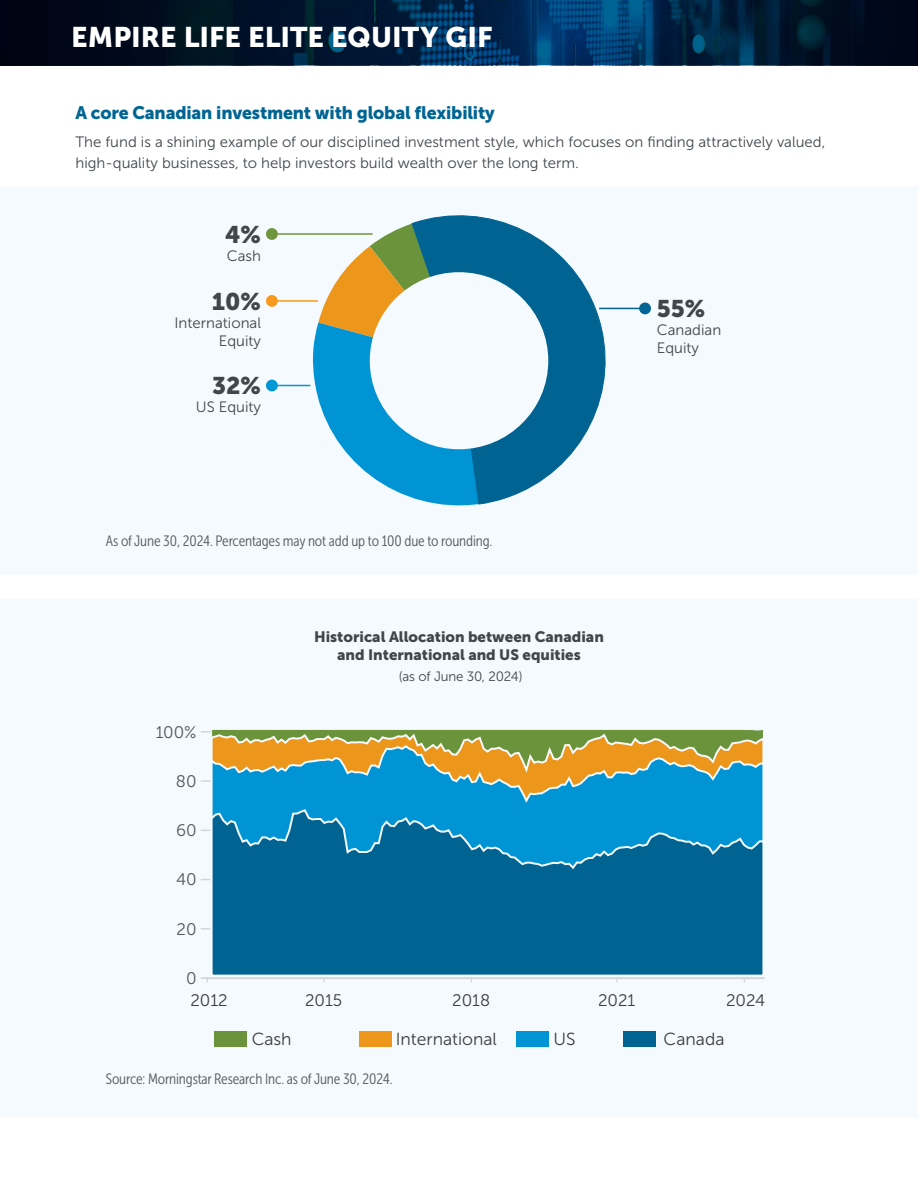
<style>
.page{position:relative;width:918px;height:1188px;background:#fff}
.page>*{position:absolute;margin:0;border:0;box-sizing:border-box;transform-origin:0 0}
.t1{font:28.2px "Museo Sans 900";color:#fff}
.Pie_headings{font:24px "Museo Sans 900";color:#3f474c}
.EL_Heading_2_12pt{font:18px "Museo Sans 900";letter-spacing:-.01em;color:#006594}
.t2{font:17.4px "Museo Sans 300";color:#414042}
.t3{font:16.65px "Museo Sans 300";color:#414042}
.t4{font:16.65px "Museo Sans 300";color:#58595b}
.EL_Body_Text_-_10_pt{font:15px/21px "Museo Sans 300";color:#3f474c}
.EL_Footnote_Legal{font:15px "Museo Sans Cond 300";letter-spacing:-.01em;color:#525b61}
.Heading_3{font:15px/18px "Museo Sans 900";color:#3f474c;text-align:center}
.Pie_headings-2{font:15px/18px "Museo Sans 300";color:#3f474c}
.Table_categories_-_grey{font:13.5px "Museo Sans 300";letter-spacing:-.01em;color:#3f474c}
</style>
<div class="page">
<div style="left:0;top:187px;width:918px;height:387px;background:#f4fafd"></div>
<div style="left:0;top:599px;width:918px;height:519px;background:#f4fafd"></div>
<svg style="left:312px;top:224px;width:167px;height:286px"></svg>
<svg style="left:411px;top:210px;width:197px;height:295px"></svg>
<div style="left:370px;top:272px;width:178px;height:177px;background:#f4fafd;border-radius:50%"></div>
<hr style="left:272px;top:233px;width:101px;height:2px;background:#70963d">
<div style="left:266px;top:228px;width:12px;height:12px;background:#70963d;border-radius:50%"></div>
<hr style="left:272px;top:300px;width:46px;height:2px;background:#f8991d">
<div style="left:266px;top:295px;width:12px;height:12px;background:#f8991d;border-radius:50%"></div>
<hr style="left:272px;top:385px;width:38px;height:1px;background:#0097d7">
<div style="left:266px;top:380px;width:12px;height:11px;background:#0097d7;border-radius:50%"></div>
<hr style="left:599px;top:308px;width:46px;height:1px;background:#006594">
<div style="left:639px;top:303px;width:12px;height:11px;background:#006594;border-radius:50%"></div>
<svg style="left:0;top:0;width:918px;height:65px;background:#001d39"></svg>
<hr style="left:201px;top:928px;width:563px;height:2px;background:#dad9d9">
<hr style="left:201px;top:879px;width:563px;height:1px;background:#dad9d9">
<hr style="left:201px;top:830px;width:563px;height:1px;background:#dad9d9">
<hr style="left:201px;top:780px;width:563px;height:2px;background:#dad9d9">
<hr style="left:201px;top:731px;width:563px;height:2px;background:#dad9d9">
<hr style="left:205px;top:978px;width:560px;height:1px;background:#dad9d9">
<div style="left:214px;top:1032px;width:32px;height:15px;background:#70963d"></div>
<div style="left:360px;top:1032px;width:32px;height:15px;background:#ed961c"></div>
<div style="left:517px;top:1032px;width:32px;height:15px;background:#0097d7"></div>
<div style="left:624px;top:1032px;width:32px;height:15px;background:#006594"></div>
<hr style="left:201px;top:977px;width:563px;height:2px;background:#dad9d9">
<svg style="left:210px;top:732px;width:555px;height:12px;background:#8ea04f"></svg>
<svg style="left:210px;top:744px;width:555px;height:64px;background:#639b93"></svg>
<svg style="left:210px;top:808px;width:555px;height:170px;background:#0a72a3"></svg>
<h1 class="t1" style="left:71px;top:21px;width:423px">EMPIRE LIFE ELITE EQUITY GIF</h1>
<h2 class="EL_Heading_2_12pt" style="left:75px;top:102px;width:421px">A core Canadian investment with global flexibility</h2>
<p class="EL_Body_Text_-_10_pt" style="left:75px;top:132px;width:751px">The fund is a shining example of our disciplined investment style, which focuses on finding attractively valued, high-quality businesses, to help investors build wealth over the long term.</p>
<p class="Pie_headings" style="left:225px;top:221px;width:37px">4%</p>
<p class="Pie_headings-2" style="left:227px;top:247px;width:36px">Cash</p>
<p class="Pie_headings" style="left:212px;top:288px;width:51px">10%</p>
<p class="Pie_headings-2" style="left:175px;top:314px;width:88px">International</p>
<p class="Pie_headings-2" style="left:219px;top:332px;width:44px">Equity</p>
<p class="Pie_headings" style="left:212px;top:372px;width:50px">32%</p>
<p class="Pie_headings-2" style="left:196px;top:398px;width:67px">US Equity</p>
<p class="EL_Footnote_Legal" style="left:106px;top:532px;width:388px">As of June 30, 2024. Percentages may not add up to 100 due to rounding.</p>
<p class="t4" style="left:155px;top:723px;width:43px">100%</p>
<p class="t4" style="left:176px;top:772px;width:22px">80</p>
<p class="t4" style="left:176px;top:821px;width:22px">60</p>
<p class="t4" style="left:176px;top:871px;width:22px">40</p>
<p class="t4" style="left:177px;top:920px;width:22px">20</p>
<p class="t4" style="left:186px;top:969px;width:12px">0</p>
<h3 class="Heading_3" style="left:314px;top:628px;width:291px">Historical Allocation between Canadian and International and US equities</h3>
<p class="Table_categories_-_grey" style="left:399px;top:669px;width:125px">(as of June 30, 2024)</p>
<p class="Pie_headings" style="left:657px;top:295px;width:50px">55%</p>
<p class="Pie_headings-2" style="left:657px;top:321px;width:66px">Canadian<br>Equity</p>
<p class="t3" style="left:190px;top:992px;width:39px">2012</p>
<p class="t3" style="left:305px;top:992px;width:39px">2015</p>
<p class="t3" style="left:452px;top:992px;width:39px">2018</p>
<p class="t3" style="left:598px;top:992px;width:39px">2021</p>
<p class="t3" style="left:726px;top:992px;width:41px">2024</p>
<p class="t2" style="left:252px;top:1030px;width:42px">Cash</p>
<p class="t2" style="left:396px;top:1029px;width:103px">International</p>
<p class="t2" style="left:554px;top:1030px;width:24px">US</p>
<p class="t2" style="left:664px;top:1030px;width:62px">Canada</p>
<p class="EL_Footnote_Legal" style="left:106px;top:1071px;width:288px">Source: Morningstar Research Inc. as of June 30, 2024.</p>
</div>
